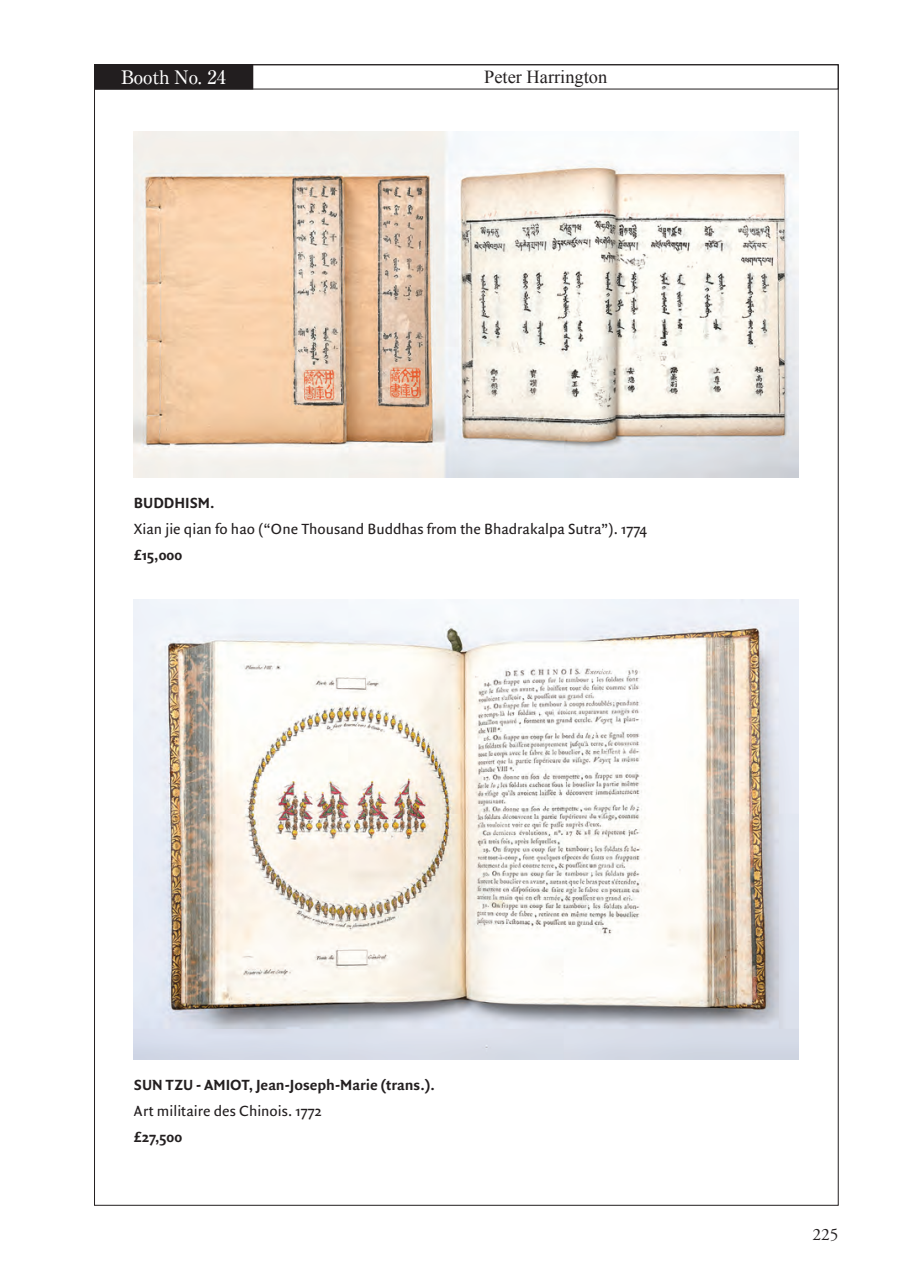
<style>
.page{position:relative;width:903px;height:1275px;background:#fff}
.page>*{position:absolute;margin:0;border:0;box-sizing:border-box;transform-origin:0 0}
.t1{font:500 18.55px "Ryumin Pro";color:#fff}
.t2{font:18.38px "Times New Roman";color:#231f20}
.t3{font:17.32px "Adobe Garamond Pro";color:#231f20}
.t4{font:15.75px "Quadraat Sans OT";color:#231f20}
.t5{font:15.75px "Quadraat Sans OT Bld";color:#231f20}
</style>
<div class="page">
<img style="left:134px;top:599px;width:665px;height:460px">
<img style="left:134px;top:131px;width:665px;height:346px">
<div style="left:94px;top:64px;width:744px;height:25px;border:1px solid #231f20"></div>
<div style="left:94px;top:65px;width:159px;height:24px;background:#221e1f"></div>
<div style="left:94px;top:64px;width:159px;height:25px;border:1px solid #231f20"></div>
<p class="t1" style="left:121px;top:62px;width:107px">Booth No. 24</p>
<p class="t2" style="left:484px;top:65px;width:124px">Peter Harrington</p>
<p class="t5" style="left:134px;top:491px;width:82px">BUDDHISM.</p>
<p class="t4" style="left:134px;top:518px;width:515px">Xian jie qian fo hao (“One Thousand Buddhas from the Bhadrakalpa Sutra”). 1774</p>
<p class="t5" style="left:134px;top:544px;width:50px">£15,000</p>
<p class="t5" style="left:134px;top:1074px;width:302px">SUN TZU - AMIOT, Jean-Joseph-Marie (trans.).</p>
<p class="t4" style="left:134px;top:1100px;width:189px">Art militaire des Chinois. 1772</p>
<p class="t5" style="left:134px;top:1126px;width:50px">£27,500</p>
<p class="t3" style="left:812px;top:1224px;width:28px">225</p>
</div>
